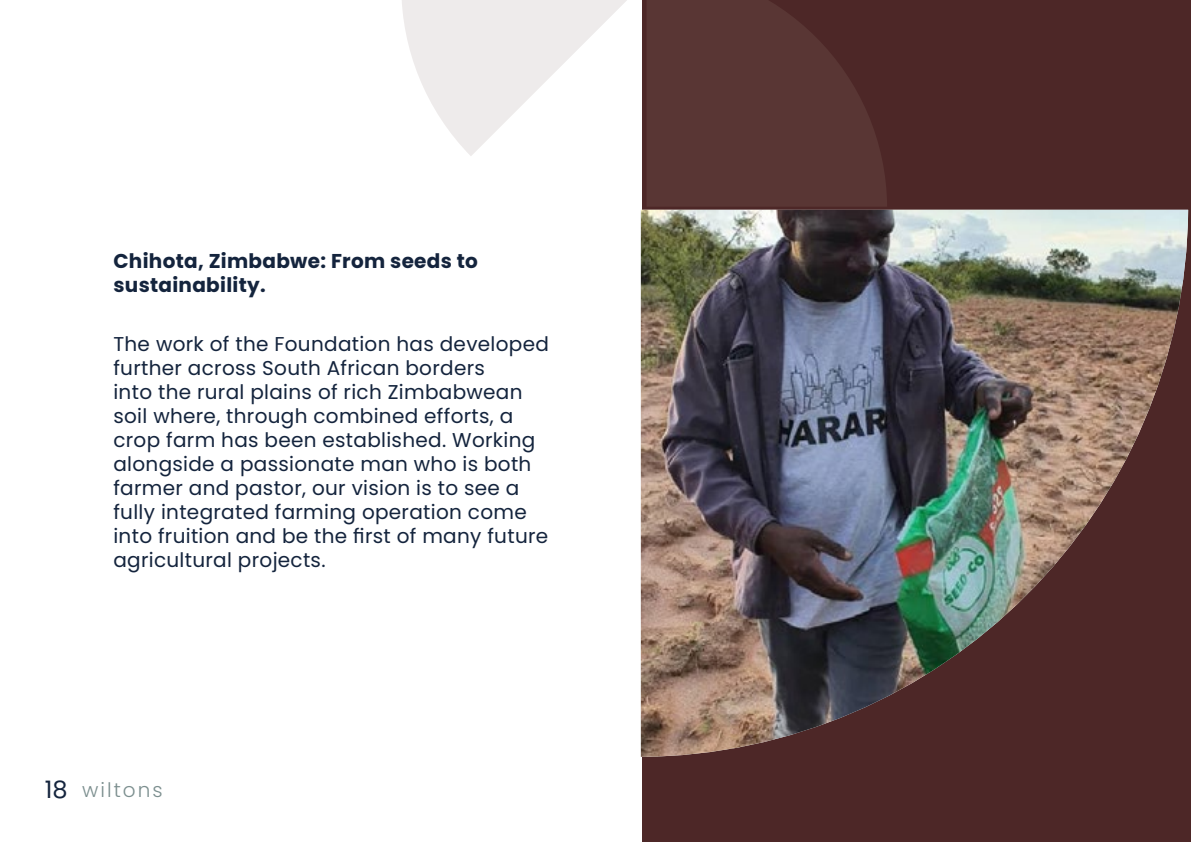
<style>
.page{position:relative;width:1191px;height:842px;background:#fff}
.page>*{position:absolute;margin:0;border:0;box-sizing:border-box;transform-origin:0 0}
.t1{font:20px/24px "Poppins";letter-spacing:.015em;color:#14243d}
.t2{font:700 20px/24px "Poppins";letter-spacing:.015em;color:#14243d}
.t3{font:300 20px "Poppins";letter-spacing:.1em;color:#7c8f8f}
.s1{font-weight:400;font-size:24px;color:#14243d}
</style>
<div class="page">
<div style="left:642px;top:0;width:549px;height:842px;background:#4d2727"></div>
<svg style="left:402px;top:0;width:225px;height:156px"></svg>
<svg style="left:647px;top:0;width:240px;height:206px;fill:#593634"></svg>
<img style="left:641px;top:210px;width:547px;height:547px">
<p class="t2" style="left:113px;top:249px;width:366px">Chihota, Zimbabwe: From seeds to sustainability.</p>
<p class="t1" style="left:113px;top:332px;width:437px">The work of the Foundation has developed further across South African borders<br>into the rural plains of rich Zimbabwean soil where, through combined efforts, a crop farm has been established. Working alongside a passionate man who is both farmer and pastor, our vision is to see a fully integrated farming operation come into fruition and be the first of many future agricultural projects.</p>
<p class="t3" style="left:45px;top:778px;width:119px"><span class="s1">18</span> wiltons</p>
</div>
